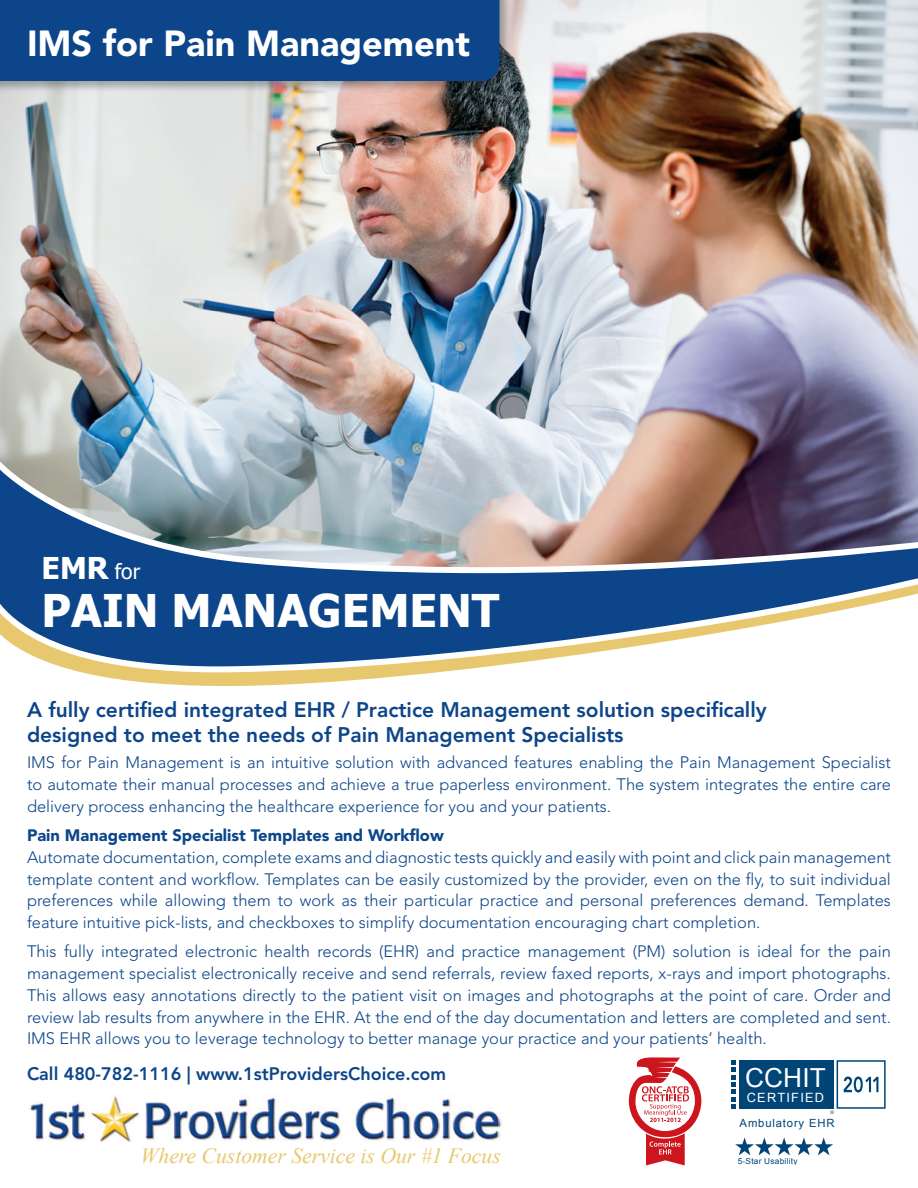
<style>
.page{position:relative;width:918px;height:1188px;background:#fff}
.page>*{position:absolute;margin:0;border:0;box-sizing:border-box;transform-origin:0 0}
.t1{font:700 45px "Tahoma";color:#fff}
.t2{font:900 36px "Avenir";color:#fff}
.t3{font:700 30px "Tahoma";color:#fff}
.t4{font:26.25px "Arial";letter-spacing:.005em;color:#fff}
.t5{font:italic 21.6px "Times New Roman";color:#e8c86e}
.t6{font:800 21px/25.2px "Avenir";color:#0c4589}
.t7{font:800 18px "Avenir";color:#0c4589}
.t8{font:300 16.5px/21.8px "Avenir";color:#0c4589;text-align:justify}
.t9{font:900 16.5px "Avenir";color:#0c4589}
.t10{font:12.75px "Arial";letter-spacing:.1em;color:#fff}
.t11{font:11.25px "Arial";letter-spacing:.075em;color:#014577}
.t12{font:8.25px "Arial";letter-spacing:.03em;color:#014577}
.s1{font-weight:400;font-size:21px}
</style>
<div class="page">
<img style="left:0;top:0;width:918px;height:436px">
<svg style="left:94px;top:675px;width:316px;height:11px;fill:#e8c86e"></svg>
<svg style="left:0;top:436px;width:918px;height:236px;background:#788aa2"></svg>
<img style="left:0;top:0;width:511px;height:92px">
<div style="left:0;top:0;width:500px;height:81px;background:#0c4589"></div>
<svg style="left:629px;top:1057px;width:72px;height:108px"></svg>
<div style="left:739px;top:1060px;width:94px;height:49px;background:#014577"></div>
<svg style="left:731px;top:1060px;width:4px;height:49px"></svg>
<svg style="left:830px;top:1060px;width:56px;height:54px"></svg>
<svg style="left:735px;top:1137px;width:98px;height:18px"></svg>
<img style="left:467px;top:1119px;width:35px;height:22px">
<img style="left:31px;top:1095px;width:469px;height:45px">
<h2 class="t2" style="left:27px;top:27px;width:445px">IMS for Pain Management</h2>
<h3 class="t3" style="left:42px;top:556px;width:100px">EMR <span class="s1">for</span></h3>
<h1 class="t1" style="left:42px;top:593px;width:459px">PAIN MANAGEMENT</h1>
<p class="t6" style="left:27px;top:699px;width:741px">A fully certified integrated EHR / Practice Management solution specifically designed to meet the needs of Pain Management Specialists</p>
<p class="t8" style="left:27px;top:753px;width:866px">IMS for Pain Management is an intuitive solution with advanced features enabling the Pain Management Specialist to automate their manual processes and achieve a true paperless environment. The system integrates the entire care delivery process enhancing the healthcare experience for you and your patients.</p>
<p class="t9" style="left:27px;top:828px;width:418px">Pain Management Specialist Templates and Workflow</p>
<p class="t8" style="left:27px;top:848px;width:866px">Automate documentation, complete exams and diagnostic tests quickly and easily with point and click pain management template content and workflow. Templates can be easily customized by the provider, even on the fly, to suit individual preferences while allowing them to work as their particular practice and personal preferences demand. Templates feature intuitive pick-lists, and checkboxes to simplify documentation encouraging chart completion.</p>
<p class="t8" style="left:27px;top:942px;width:866px">This fully integrated electronic health records (EHR) and practice management (PM) solution is ideal for the pain management specialist electronically receive and send referrals, review faxed reports, x-rays and import photographs.<br>This allows easy annotations directly to the patient visit on images and photographs at the point of care. Order and review lab results from anywhere in the EHR. At the end of the day documentation and letters are completed and sent.<br>IMS EHR allows you to leverage technology to better manage your practice and your patients’ health.</p>
<p class="t7" style="left:27px;top:1066px;width:421px">Call 480-782-1116 | www.1stProvidersChoice.com</p>
<h3 class="t4" style="left:745px;top:1068px;width:82px">CCHIT</h3>
<p class="t10" style="left:747px;top:1093px;width:79px">CERTIFIED</p>
<p class="t11" style="left:740px;top:1118px;width:96px">Ambulatory EHR</p>
<h3 class="t5" style="left:140px;top:1143px;width:362px">Where Customer Service is Our #1 Focus</h3>
<p class="t12" style="left:738px;top:1158px;width:61px">5-Star Usability</p>
</div>
